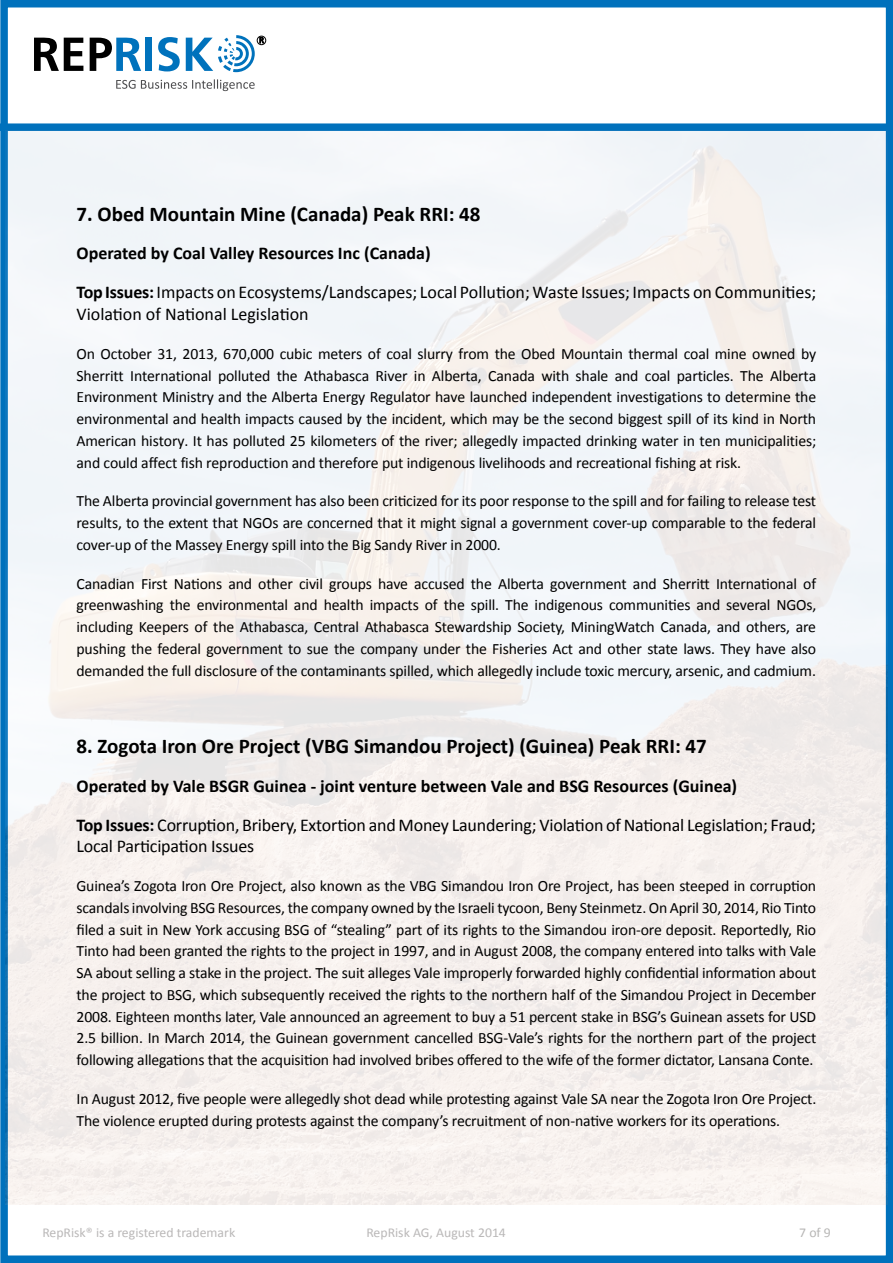
<style>
.page{position:relative;width:893px;height:1263px;background:#fff}
.page>*{position:absolute;margin:0;border:0;box-sizing:border-box;transform-origin:0 0}
.t1{font:700 21px "Calibri";color:#000}
.t2{font:18px/38.7px "Calibri";letter-spacing:-.01em;color:#000}
.t3{font:15.75px/21.8px "Calibri";letter-spacing:-.01em;color:#000;text-align:justify}
.t4{font:13.5px "Calibri";color:#bab8b8}
.t5{font:13.5px "Calibri";color:#b7b6b5}
.s1{font-weight:700}
</style>
<div class="page">
<div style="left:0;top:123px;width:893px;height:8px;background:#0071bc"></div>
<div style="left:0;top:0;width:893px;height:1263px;border:8px solid #0071bc"></div>
<svg style="left:34px;top:37px;width:49px;height:34px"></svg>
<svg style="left:90px;top:37px;width:51px;height:34px"></svg>
<div style="left:145px;top:38px;width:7px;height:33px;background:#0072bc"></div>
<svg style="left:158px;top:37px;width:22px;height:34px"></svg>
<svg style="left:186px;top:35px;width:78px;height:37px"></svg>
<div style="left:257px;top:36px;width:9px;height:9px;border:1px solid #000;border-radius:50%"></div>
<svg style="left:116px;top:79px;width:139px;height:12px"></svg>
<h1 class="t1" style="left:77px;top:200px;width:406px">7. Obed Mountain Mine (Canada) Peak RRI: 48</h1>
<p class="t2" style="left:77px;top:234px;width:741px"><span class="s1">Operated by Coal Valley Resources Inc (Canada)<br>Top Issues:</span>Impacts on Ecosystems/Landscapes; Local Pollution; Waste Issues; Impacts on Communities;</p>
<p class="t2" style="left:77px;top:295px;width:234px">Violation of National Legislation</p>
<p class="t3" style="left:77px;top:343px;width:741px">On October 31, 2013, 670,000 cubic meters of coal slurry from the Obed Mountain thermal coal mine owned by Sherritt International polluted the Athabasca River in Alberta, Canada with shale and coal particles. The Alberta Environment Ministry and the Alberta Energy Regulator have launched independent investigations to determine the environmental and health impacts caused by the incident, which may be the second biggest spill of its kind in North American history. It has polluted 25 kilometers of the river; allegedly impacted drinking water in ten municipalities; and could affect fish reproduction and therefore put indigenous livelihoods and recreational fishing at risk.</p>
<p class="t3" style="left:77px;top:490px;width:741px">The Alberta provincial government has also been criticized for its poor response to the spill and for failing to release test results, to the extent that NGOs are concerned that it might signal a government cover-up comparable to the federal cover-up of the Massey Energy spill into the Big Sandy River in 2000.</p>
<p class="t3" style="left:77px;top:572px;width:741px">Canadian First Nations and other civil groups have accused the Alberta government and Sherritt International of greenwashing the environmental and health impacts of the spill. The indigenous communities and several NGOs, including Keepers of the Athabasca, Central Athabasca Stewardship Society, MiningWatch Canada, and others, are pushing the federal government to sue the company under the Fisheries Act and other state laws. They have also demanded the full disclosure of the contaminants spilled, which allegedly include toxic mercury, arsenic, and cadmium.</p>
<h1 class="t1" style="left:77px;top:733px;width:632px">8. Zogota Iron Ore Project (VBG Simandou Project) (Guinea) Peak RRI: 47</h1>
<p class="t2" style="left:77px;top:766px;width:741px"><span class="s1">Operated by Vale BSGR Guinea - joint venture between Vale and BSG Resources (Guinea)<br>Top Issues:</span> Corruption, Bribery, Extortion and Money Laundering; Violation of National Legislation; Fraud;</p>
<p class="t2" style="left:77px;top:827px;width:179px">Local Participation Issues</p>
<p class="t3" style="left:77px;top:875px;width:741px">Guinea’s Zogota Iron Ore Project, also known as the VBG Simandou Iron Ore Project, has been steeped in corruption scandals involving BSG Resources, the company owned by the Israeli tycoon, Beny Steinmetz. On April 30, 2014, Rio Tinto filed a suit in New York accusing BSG of “stealing” part of its rights to the Simandou iron-ore deposit. Reportedly, Rio Tinto had been granted the rights to the project in 1997, and in August 2008, the company entered into talks with Vale SA about selling a stake in the project. The suit alleges Vale improperly forwarded highly confidential information about the project to BSG, which subsequently received the rights to the northern half of the Simandou Project in December 2008. Eighteen months later, Vale announced an agreement to buy a 51 percent stake in BSG’s Guinean assets for USD 2.5 billion. In March 2014, the Guinean government cancelled BSG-Vale’s rights for the northern part of the project following allegations that the acquisition had involved bribes offered to the wife of the former dictator, Lansana Conte.</p>
<p class="t3" style="left:77px;top:1088px;width:741px">In August 2012, five people were allegedly shot dead while protesting against Vale SA near the Zogota Iron Ore Project.<br>The violence erupted during protests against the company’s recruitment of non-native workers for its operations.</p>
<p class="t4" style="left:42px;top:1224px;width:194px">RepRisk® is a registered trademark</p>
<p class="t4" style="left:366px;top:1224px;width:141px">RepRisk AG, August 2014</p>
<p class="t5" style="left:799px;top:1224px;width:33px">7 of 9</p>
</div>
